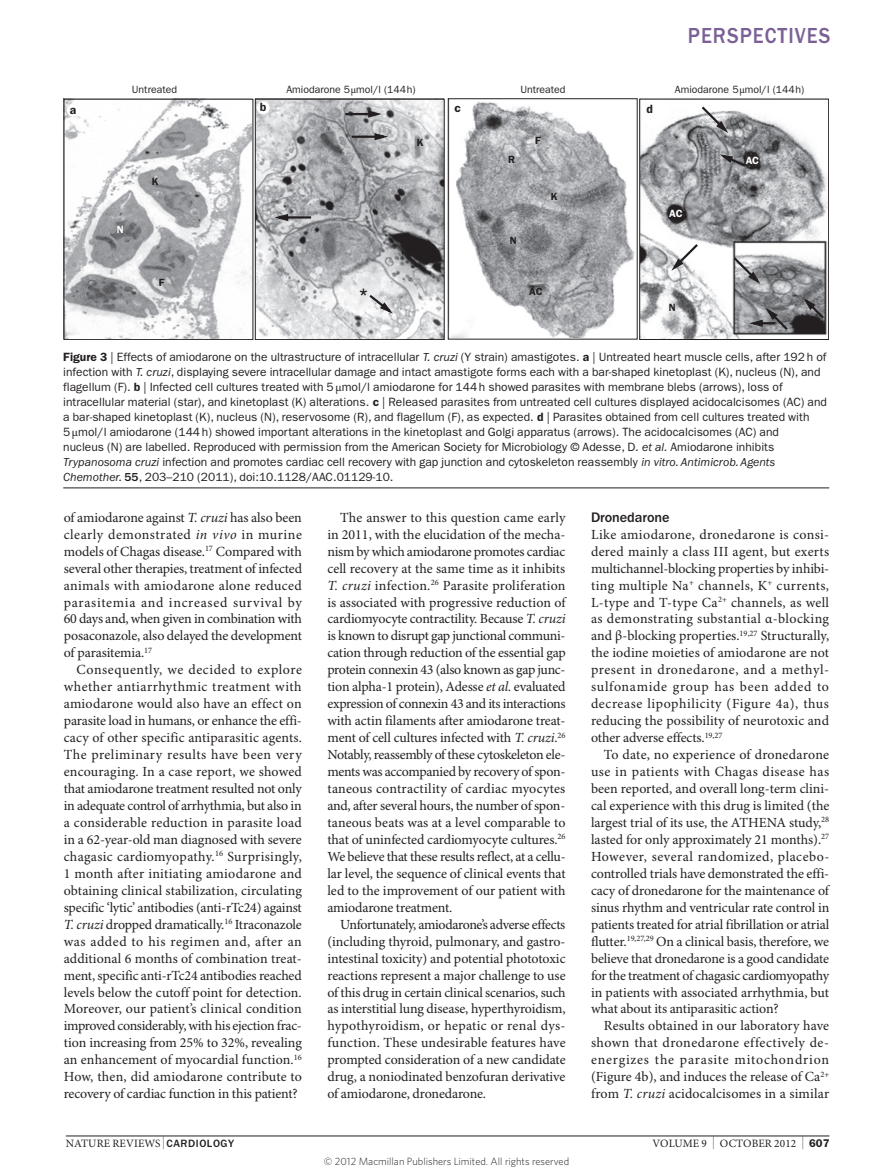
<style>
.page{position:relative;width:893px;height:1174px;background:#fff}
.page>*{position:absolute;margin:0;border:0;box-sizing:border-box;transform-origin:0 0}
.t1{font:500 22.5px "ITC Franklin Gothic Std";letter-spacing:.05em;color:#7b6097;scale:.9 1}
.t2{font:600 18px "ITC Franklin Gothic Std";color:#231f20}
.Head_2{font:500 14.25px "ITC Franklin Gothic Std";letter-spacing:-.01em;color:#231f20}
.Body_text{font:13.95px/17px "Minion Pro";letter-spacing:-.005em;color:#231f20;text-align:justify}
.Body_first{font:13.95px/17px "Minion Pro";color:#231f20;text-align:justify}
.Body_text-2{font:13.95px/17px "Minion Pro";letter-spacing:.015em;color:#231f20}
.Figure_caption{font:12px/15px "ITC Franklin Gothic Std";color:#231f20}
.t3{font:600 12px "ITC Franklin Gothic Std";color:#231f20}
.t4{font:11.25px "Minion Pro";letter-spacing:.01em;color:#231f20}
.t5{font:10.5px "ITC Franklin Gothic Std";color:#231f20}
.t6{font:300 10.5px "Whitney";color:#231f20}
.t7{font:600 10.5px "ITC Franklin Gothic Std";color:#231f20}
.t8{font:600 10.5px "ITC Franklin Gothic Std";color:#fff}
.s1{font-family:"Minion Pro"}
.s2{font-weight:600}
.s3{font-style:italic}
.s4{font-weight:500}
.s5{font-size:12.9px}
.s6{font-family:"ITC Franklin Gothic Std";font-weight:500;font-size:10.95px}
.s7{font-family:"ITC Franklin Gothic Std";font-weight:600}
</style>
<div class="page">
<hr style="left:66px;top:1135px;width:763px;height:1px;background:#231f20">
<svg style="left:64px;top:98px;width:765px;height:242px"></svg>
<hr style="left:63px;top:487px;width:766px;height:1px;background:#231f20">
<p class="t1" style="left:688px;top:22px;width:160px">PERSPECTIVES</p>
<p class="t5" style="left:132px;top:83px;width:47px">Untreated</p>
<p class="t5" style="left:286px;top:83px;width:131px">Amiodarone 5<span class="s1">μ</span>mol/l (144h)</p>
<p class="t5" style="left:520px;top:83px;width:47px">Untreated</p>
<p class="t5" style="left:675px;top:83px;width:131px">Amiodarone 5<span class="s1">μ</span>mol/l (144h)</p>
<p class="t3" style="left:70px;top:102px;width:8px">a</p>
<p class="t3" style="left:260px;top:100px;width:8px">b</p>
<p class="t3" style="left:454px;top:101px;width:8px">c</p>
<p class="t3" style="left:646px;top:102px;width:8px">d</p>
<p class="t8" style="left:117px;top:223px;width:8px">N</p>
<p class="t7" style="left:152px;top:175px;width:8px">K</p>
<p class="t7" style="left:159px;top:276px;width:7px">F</p>
<p class="t7" style="left:417px;top:136px;width:8px">K</p>
<p class="t2" style="left:358px;top:284px;width:12px">*</p>
<p class="t7" style="left:508px;top:153px;width:8px">R</p>
<p class="t7" style="left:510px;top:234px;width:8px">N</p>
<p class="t7" style="left:535px;top:134px;width:7px">F</p>
<p class="t7" style="left:551px;top:190px;width:8px">K</p>
<p class="t7" style="left:529px;top:285px;width:15px">AC</p>
<p class="t8" style="left:669px;top:207px;width:15px">AC</p>
<p class="t7" style="left:669px;top:301px;width:8px">N</p>
<p class="t8" style="left:746px;top:154px;width:15px">AC</p>
<p class="Figure_caption" style="left:63px;top:350px;width:765px"><span class="s2">Figure 3</span> | Effects of amiodarone on the ultrastructure of intracellular <span class="s3">T. cruzi</span> (Y strain) amastigotes. <span class="s2">a</span> | Untreated heart muscle cells, after 192h of infection with <span class="s3">T. cruzi</span>, displaying severe intracellular damage and intact amastigote forms each with a bar-shaped kinetoplast (K), nucleus (N), and flagellum (F). <span class="s2">b</span> | Infected cell cultures treated with 5<span class="s1">μ</span>mol/l amiodarone for 144h showed parasites with membrane blebs (arrows), loss of intracellular material (star), and kinetoplast (K) alterations. <span class="s2">c</span> | Released parasites from untreated cell cultures displayed acidocalcisomes (AC) and a bar-shaped kinetoplast (K), nucleus (N), reservosome (R), and flagellum (F), as expected. <span class="s2">d</span> | Parasites obtained from cell cultures treated with 5<span class="s1">μ</span>mol/l amiodarone (144h) showed important alterations in the kinetoplast and Golgi apparatus (arrows). The acidocalcisomes (AC) and<br>nucleus (N) are labelled. Reproduced with permission from the American Society for Microbiology © Adesse, D. <span class="s3">et al.</span> Amiodarone inhibits <span class="s3">Trypanosoma cruzi</span> infection and promotes cardiac cell recovery with gap junction and cytoskeleton reassembly <span class="s3">in vitro. Antimicrob. Agents Chemother.</span> <span class="s4">55</span>, 203–210 (2011), doi:10.1128/AAC.01129‑10.</p>
<p class="Body_text" style="left:64px;top:509px;width:240px">of amiodarone against <span class="s3">T. cruzi</span> has also been clearly demonstrated <span class="s3">in vivo</span> in murine models of Chagas disease.<sup>17</sup> Compared with several other therapies, treatment of infected animals with amiodarone alone reduced parasitemia and increased survival by 60 days and, when given in combination with posaconazole, also delayed the development of parasitemia.<sup>17</sup></p>
<p class="Body_text" style="left:64px;top:662px;width:240px;text-indent:13px">Consequently, we decided to explore whether antiarrhythmic treatment with amiodarone would also have an effect on parasite load in humans, or enhance the effi&shy;cacy of other specific antiparasitic agents.<br>The preliminary results have been very encouraging. In a case report, we showed that amiodarone treatment resulted not only in adequate control of arrhythmia, but also in a considerable reduction in parasite load in a 62-year-old man diagnosed with severe chagasic cardiomyopathy.<sup>16</sup> Surprisingly, 1 month after initiating amiodarone and obtaining clinical stabilization, circulating specific ‘lytic’ antibodies (anti-rTc24) against <span class="s3">T. cruzi</span> dropped dramatically.<sup>16</sup> Itraconazole was added to his regimen and, after an additional 6 months of combination treat&shy;ment, specific anti-rTc24 antibodies reached levels below the cutoff point for detection.<br>Moreover, our patient’s clinical condition improved considerably, with his ejection frac&shy;tion increasing from 25% to 32%, revealing an enhancement of myocardial function.<sup>16<br></sup>How, then, did amiodarone contribute to recovery of cardiac function in this patient?</p>
<p class="Body_text" style="left:327px;top:509px;width:240px;text-indent:13px">The answer to this question came early in 2011, with the elucidation of the mecha&shy;nism by which amiodarone promotes cardiac cell recovery at the same time as it inhibits <span class="s3">T. cruzi</span> infection.<sup>26</sup> Parasite proliferation is associated with progressive reduction of cardiomyocyte contractility. Because <span class="s3">T. cruzi </span>is known to disrupt gap junctional communi&shy;cation through reduction of the essential gap protein connexin 43 (also known as gap junc&shy;tion alpha-1 protein), Adesse <span class="s3">et al.</span> evaluated expression of connexin 43 and its interactions with actin filaments after amiodarone treat&shy;ment of cell cultures infected with <span class="s3">T. cruzi</span>.<sup>26<br></sup>Notably, reassembly of these cytoskeleton ele&shy;ments was accompanied by recovery of spon&shy;taneous contractility of cardiac myocytes and, after several hours, the number of spon&shy;taneous beats was at a level comparable to that of uninfected cardiomyocyte cultures.<sup>26<br></sup>We believe that these results reflect, at a cellu&shy;lar level, the sequence of clinical events that led to the improvement of our patient with amiodarone treatment.</p>
<p class="Body_text" style="left:327px;top:916px;width:240px;text-indent:13px">Unfortunately, amiodarone’s adverse effects (including thyroid, pulmonary, and gastro&shy;intestinal toxicity) and potential phototoxic reactions represent a major challenge to use of this drug in certain clinical scenarios, such as interstitial lung disease, hyperthyroidism, hypothyroidism, or hepatic or renal dys&shy;function. These undesirable features have prompted consideration of a new candidate drug, a noniodinated benzofuran derivative of amiodarone, dronedarone.</p>
<p class="Head_2" style="left:591px;top:509px;width:80px">Dronedarone</p>
<p class="Body_first" style="left:591px;top:526px;width:240px">Like amiodarone, dronedarone is consi&shy;dered mainly a class III agent, but exerts multichannel-blocking properties by inhibi&shy;ting multiple Na<sup>+</sup> channels, K<sup>+</sup> currents, L‑type and T‑type Ca<sup>2+</sup> channels, as well as demonstrating substantial α‑blocking and β‑blocking properties.<sup>19,27</sup> Structurally, the iodine moieties of amiodarone are not present in dronedarone, and a methyl&shy;sulfonamide group has been added to decrease lipophilicity (Figure 4a), thus reducing the possibility of neurotoxic and other adverse effects.<sup>19,27</sup></p>
<p class="Body_text" style="left:591px;top:746px;width:240px;text-indent:13px">To date, no experience of dronedarone use in patients with Chagas disease has been reported, and overall long-term clini&shy;cal experience with this drug is limited (the largest trial of its use, the ATHENA study,<sup>28 </sup>lasted for only approximately 21 months).<sup>27<br></sup>However, several randomized, placebo&shy;controlled trials have demonstrated the effi&shy;cacy of dronedarone for the maintenance of sinus rhythm and ventricular rate control in patients treated for atrial fibrillation or atrial flutter.<sup>19,27,29</sup> On a clinical basis, therefore, we believe that dronedarone is a good candidate for the treatment of chagasic cardiomyopathy in patients with associated arrhythmia, but what about its antiparasitic action?</p>
<p class="Body_text-2" style="left:591px;top:1018px;width:240px;text-indent:13px">Results obtained in our laboratory have shown that dronedarone effectively de-- energizes the parasite mitochondrion (Figure 4b), and induces the release of Ca<sup>2+ </sup>from <span class="s3">T. cruzi</span> acidocalcisomes in a similar</p>
<p class="t4" style="left:66px;top:1136px;width:170px">NATURE REVIEWS <span class="s5">|</span> <span class="s6">CARDIOLOGY</span></p>
<p class="t4" style="left:653px;top:1136px;width:178px">VOLUME 9 <span class="s5">|</span> OCTOBER 2012 <span class="s5">|</span> <span class="s7">607</span></p>
<p class="t6" style="left:324px;top:1154px;width:247px">© 2012 Macmillan Publishers Limited. All rights reserved</p>
</div>
